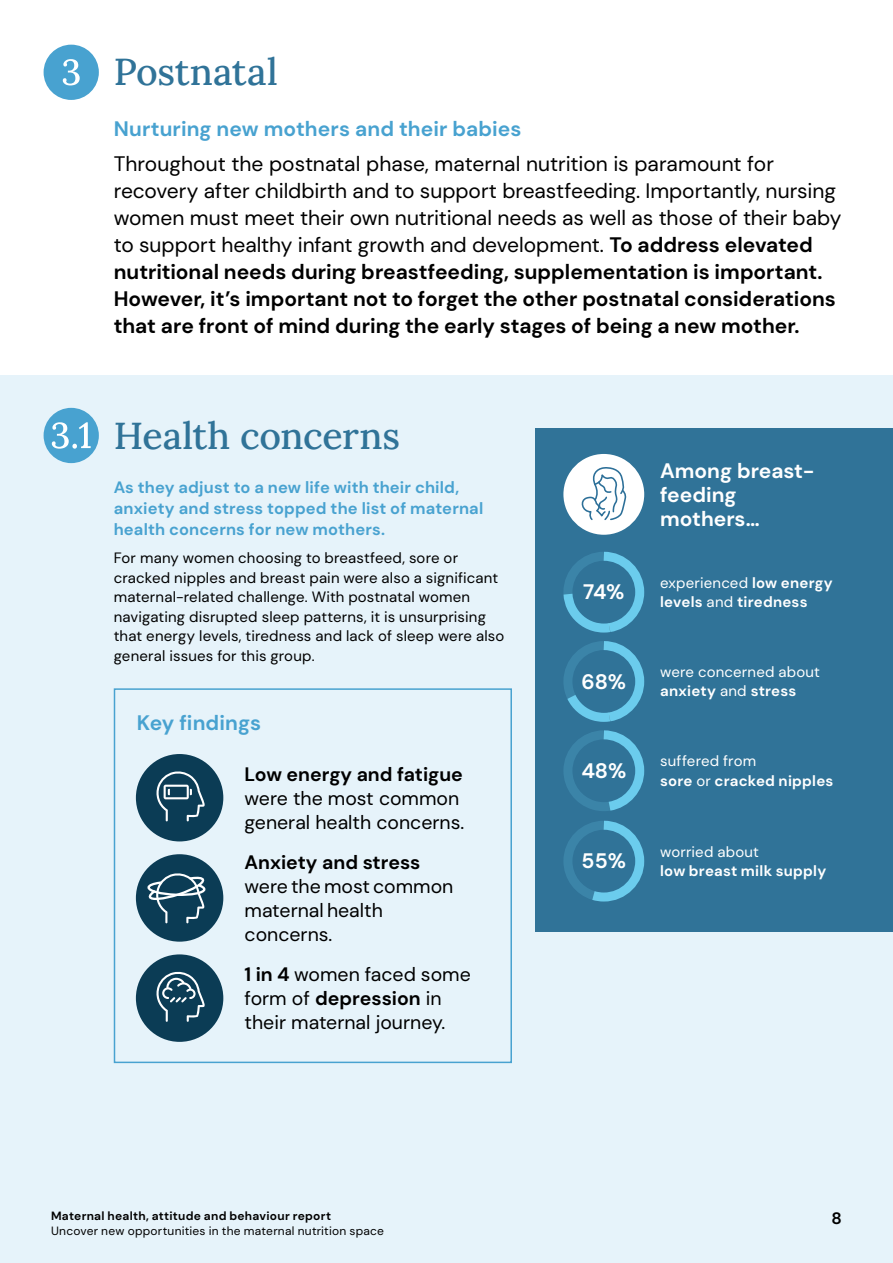
<style>
.page{position:relative;width:893px;height:1263px;background:#fff}
.page>*{position:absolute;margin:0;border:0;box-sizing:border-box;transform-origin:0 0}
.t1{font:500 37.5px "Lora";letter-spacing:-.01em;color:#307398}
.t2{font:21px/27px "DM Sans";letter-spacing:-.005em;color:#000}
.t3{font:700 21px "DM Sans";letter-spacing:.005em;color:#48a2d0}
.t4{font:700 21px/24px "DM Sans";color:#fff}
.t5{font:19.5px/24px "DM Sans";color:#000}
.t6{font:700 19.5px "DM Sans";color:#000}
.t7{font:700 16.5px/21px "DM Sans";letter-spacing:.01em;color:#48a2d0}
.t8{font:700 16.5px "DM Sans";color:#000}
.t9{font:15px/19.5px "DM Sans";letter-spacing:.01em;color:#000}
.t10{font:700 15px/19.5px "DM Sans";letter-spacing:.015em;color:#fff}
.t11{font:15px/19.5px "DM Sans";letter-spacing:.01em;color:#fff}
.t12{font:12px "DM Sans";letter-spacing:.02em;color:#000}
.t13{font:700 12px "DM Sans";letter-spacing:.025em;color:#000}
.s1{font-weight:700}
.s2{font-weight:400}
</style>
<div class="page">
<div style="left:0;top:376px;width:893px;height:887px;background:#e6f3fa"></div>
<div style="left:536px;top:428px;width:357px;height:504px;background:#307398"></div>
<div style="left:563px;top:454px;width:81px;height:81px;background:#fff;border-radius:50%"></div>
<svg style="left:581px;top:467px;width:45px;height:54px"></svg>
<svg style="left:563px;top:551px;width:82px;height:351px"></svg>
<div style="left:114px;top:688px;width:398px;height:375px;border:2px solid #48a2d0"></div>
<div style="left:136px;top:754px;width:87px;height:87px;background:#0b3c55;border-radius:50%"></div>
<svg style="left:156px;top:771px;width:49px;height:50px"></svg>
<div style="left:136px;top:954px;width:87px;height:88px;background:#0b3c55;border-radius:50%"></div>
<svg style="left:156px;top:971px;width:49px;height:51px"></svg>
<div style="left:136px;top:854px;width:87px;height:88px;background:#0b3c55;border-radius:50%"></div>
<svg style="left:148px;top:873px;width:58px;height:50px"></svg>
<div style="left:44px;top:45px;width:55px;height:55px;background:#48a2d0;border-radius:50%"></div>
<svg style="left:63px;top:59px;width:17px;height:26px"></svg>
<div style="left:44px;top:408px;width:55px;height:55px;background:#48a2d0;border-radius:50%"></div>
<svg style="left:52px;top:422px;width:39px;height:27px"></svg>
<h1 class="t1" style="left:114px;top:43px;width:165px">Postnatal</h1>
<p class="t3" style="left:114px;top:115px;width:409px">Nurturing new mothers and their babies</p>
<p class="t2" style="left:114px;top:150px;width:729px">Throughout the postnatal phase, maternal nutrition is paramount for recovery after childbirth and to support breastfeeding. Importantly, nursing women must meet their own nutritional needs as well as those of their baby to support healthy infant growth and development. <span class="s1">To address elevated nutritional needs during breastfeeding, supplementation is important.<br>However, it’s important not to forget the other postnatal considerations that are front of mind during the early stages of being a new mother.</span></p>
<h1 class="t1" style="left:114px;top:406px;width:288px">Health concerns</h1>
<p class="t7" style="left:114px;top:477px;width:371px">As they adjust to a new life with their child, anxiety and stress topped the list of maternal health concerns for new mothers.</p>
<p class="t9" style="left:114px;top:548px;width:392px">For many women choosing to breastfeed, sore or cracked nipples and breast pain were also a significant maternal-related challenge. With postnatal women navigating disrupted sleep patterns, it is unsurprising that energy levels, tiredness and lack of sleep were also general issues for this group.</p>
<p class="t3" style="left:137px;top:710px;width:126px">Key findings</p>
<p class="t6" style="left:245px;top:761px;width:220px">Low energy and fatigue</p>
<p class="t5" style="left:245px;top:786px;width:221px">were the most common general health concerns.</p>
<p class="t6" style="left:245px;top:850px;width:177px">Anxiety and stress</p>
<p class="t5" style="left:245px;top:874px;width:210px">were the most common maternal health concerns.</p>
<p class="t5" style="left:245px;top:962px;width:228px"><span class="s1">1 in 4</span> women faced some form of <span class="s1">depression</span> in their maternal journey.</p>
<p class="t4" style="left:583px;top:580px;width:43px">74%</p>
<p class="t4" style="left:581px;top:669px;width:46px">68%</p>
<p class="t4" style="left:581px;top:759px;width:46px">48%</p>
<p class="t4" style="left:582px;top:849px;width:46px">55%</p>
<p class="t4" style="left:660px;top:458px;width:155px">Among breast&shy;feeding mothers…</p>
<p class="t10" style="left:660px;top:573px;width:174px"><span class="s2">experienced</span> low energy levels <span class="s2">and</span> tiredness</p>
<p class="t11" style="left:660px;top:662px;width:161px">were concerned about <span class="s1">anxiety</span> and <span class="s1">stress</span></p>
<p class="t10" style="left:660px;top:751px;width:175px"><span class="s2">suffered from<br></span>sore <span class="s2">or</span> cracked nipples</p>
<p class="t11" style="left:660px;top:841px;width:100px">worried about</p>
<p class="t10" style="left:660px;top:861px;width:168px">low breast milk supply</p>
<p class="t13" style="left:51px;top:1208px;width:282px">Maternal health, attitude and behaviour report</p>
<p class="t8" style="left:832px;top:1208px;width:12px">8</p>
<p class="t12" style="left:51px;top:1223px;width:335px">Uncover new opportunities in the maternal nutrition space</p>
</div>
